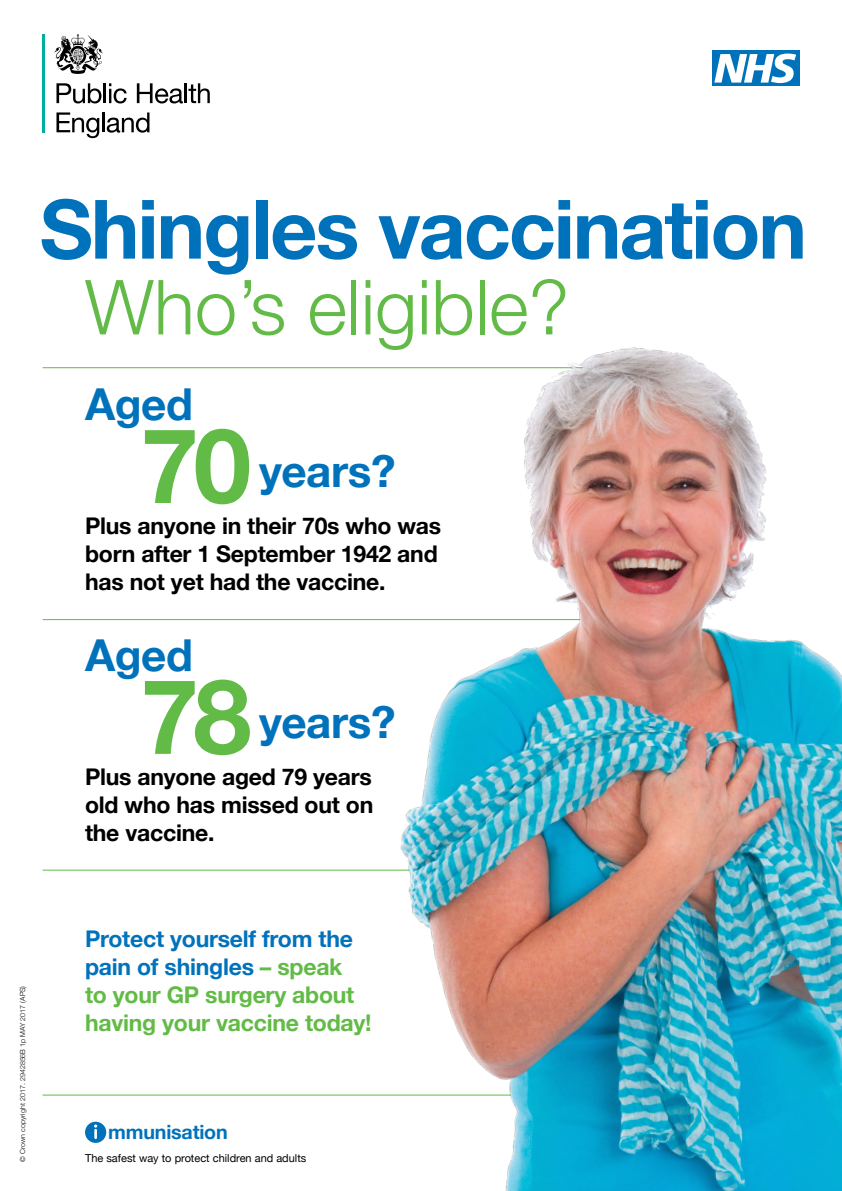
<style>
.page{position:relative;width:842px;height:1191px;background:#fff}
.page>*{position:absolute;margin:0;border:0;box-sizing:border-box;transform-origin:0 0}
.age{font:700 104px "Helvetica Neue";color:#62bb46}
.age-2{font:700 82px "Helvetica Neue";letter-spacing:-.025em;color:#0072bc}
.age-3{font:300 76px "Helvetica Neue";color:#62bb46}
.age-4{font:700 44px "Helvetica Neue";letter-spacing:-.01em;color:#0072bc}
.age-5{font:700 23px/28px "Helvetica Neue";letter-spacing:-.01em;color:#000}
.age-6{font:700 23px/28px "Helvetica Neue";letter-spacing:-.01em;color:#62bb46}
.t1{font:700 19.6px "Helvetica Neue";letter-spacing:-.01em;color:#0072bc}
.age-7{font:11px "Helvetica Neue";color:#000}
.t2{font:300 7px "Helvetica Neue";letter-spacing:.01em;color:#000}
.s1{color:#0072bc}
</style>
<div class="page">
<hr style="left:43px;top:34px;width:2px;height:98px;background:#00ae9e">
<svg style="left:56px;top:83px;width:45px;height:20px"></svg>
<hr style="left:104px;top:83px;width:2px;height:20px;background:#000">
<svg style="left:109px;top:83px;width:18px;height:20px"></svg>
<svg style="left:137px;top:83px;width:73px;height:20px"></svg>
<svg style="left:56px;top:112px;width:43px;height:26px"></svg>
<hr style="left:102px;top:112px;width:3px;height:20px;background:#000">
<svg style="left:107px;top:112px;width:42px;height:21px"></svg>
<svg style="left:54px;top:34px;width:49px;height:40px"></svg>
<div style="left:712px;top:51px;width:87px;height:35px;background:#0072bc"></div>
<svg style="left:714px;top:54px;width:82px;height:29px"></svg>
<hr style="left:43px;top:367px;width:603px;height:1px;background:#62bb46">
<hr style="left:43px;top:619px;width:603px;height:1px;background:#62bb46">
<hr style="left:43px;top:869px;width:603px;height:1px;background:#62bb46">
<hr style="left:43px;top:1094px;width:603px;height:1px;background:#62bb46">
<img style="left:346px;top:347px;width:496px;height:844px">
<svg style="left:85px;top:1121px;width:21px;height:21px"></svg>
<p class="age-2" style="left:40px;top:165px;width:769px">Shingles vaccination</p>
<p class="age-3" style="left:85px;top:246px;width:486px">Who’s eligible?</p>
<p class="age-4" style="left:85px;top:370px;width:109px">Aged</p>
<p class="age" style="left:141px;top:384px;width:112px">70</p>
<p class="age-4" style="left:259px;top:436px;width:138px">years?</p>
<p class="age-5" style="left:85px;top:512px;width:358px">Plus anyone in their 70s who was born after 1 September 1942 and has not yet had the vaccine.</p>
<p class="age-4" style="left:85px;top:620px;width:109px">Aged</p>
<p class="age" style="left:141px;top:635px;width:112px">78</p>
<p class="age-4" style="left:259px;top:687px;width:138px">years?</p>
<p class="age-5" style="left:85px;top:763px;width:290px;text-align:justify">Plus anyone aged 79 years old who has missed out on the vaccine.</p>
<p class="t2" style="left:17px;top:1161px;width:177px;rotate:-90deg">© Crown copyright 2017. 2942856B 1p MAY 2017 (APS)</p>
<p class="age-6" style="left:85px;top:925px;width:288px"><span class="s1">Protect yourself from the pain of shingles</span> – speak<br>to your GP surgery about having your vaccine today!</p>
<p class="t1" style="left:108px;top:1116px;width:121px">mmunisation</p>
<p class="age-7" style="left:85px;top:1149px;width:223px">The safest way to protect children and adults</p>
</div>
